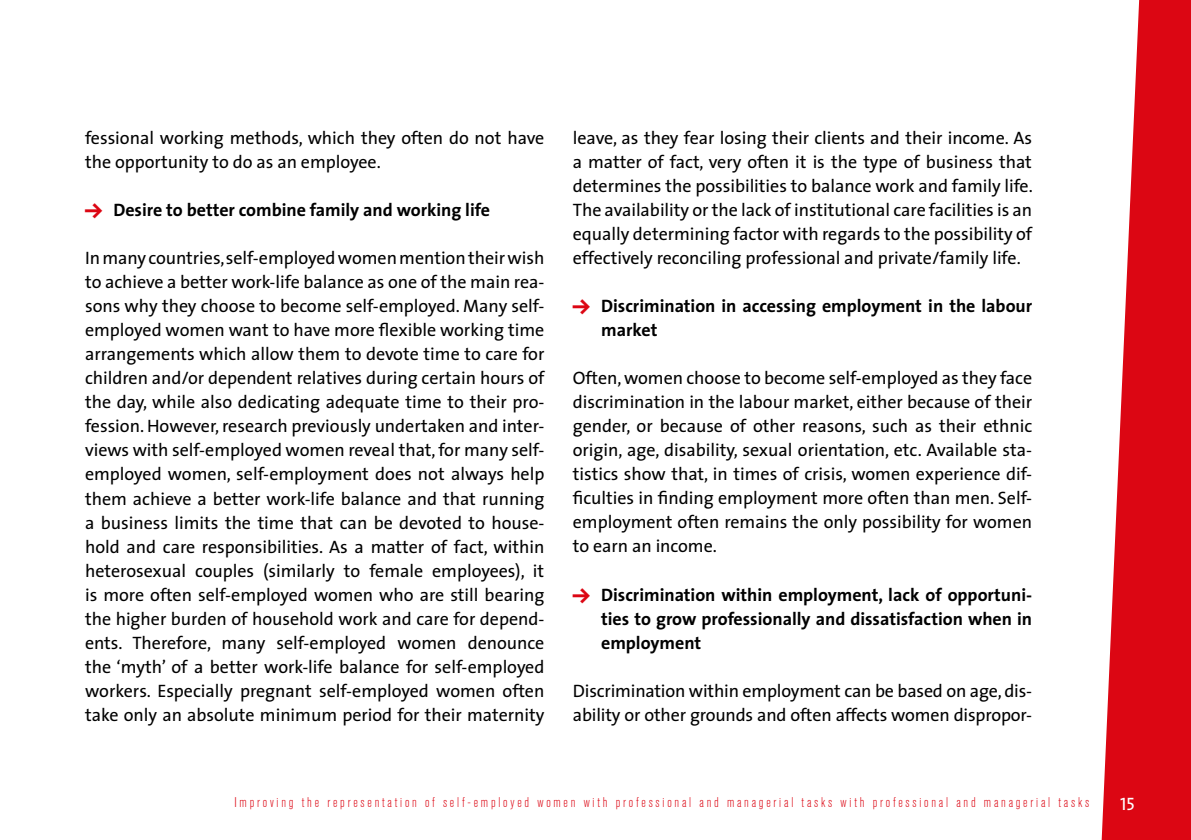
<style>
.page{position:relative;width:1191px;height:840px;background:#fff}
.page>*{position:absolute;margin:0;border:0;box-sizing:border-box;transform-origin:0 0}
.t1{font:18px/24px "The Sans";color:#000;text-align:justify}
.t2{font:700 18px/24px "The Sans";color:#000}
.t3{font:18px "The Sans Caps";color:#fff}
.t4{font:300 condensed 14px "Akzidenz Grotesk BQ";letter-spacing:.2em;color:#dc0613}
.s1{font-family:"The Sans Black Expert";font-weight:400;color:#dc0613}
</style>
<div class="page">
<svg style="left:1101px;top:0;width:90px;height:839px;fill:#dc0613"></svg>
<p class="t1" style="left:85px;top:126px;width:461px">fessional working methods, which they often do not have the opportunity to do as an employee.</p>
<p class="t2" style="left:85px;top:198px;width:406px"><span class="s1">Y</span> Desire to better combine family and working life</p>
<p class="t1" style="left:85px;top:246px;width:461px">In many countries, self-employed women mention their wish to achieve a better work-life balance as one of the main rea&shy;sons why they choose to become self-employed. Many self&shy;employed women want to have more flexible working time arrangements which allow them to devote time to care for children and/or dependent relatives during certain hours of the day, while also dedicating adequate time to their pro&shy;fession. However, research previously undertaken and inter&shy;views with self-employed women reveal that, for many self&shy;employed women, self-employment does not always help them achieve a better work-life balance and that running a business limits the time that can be devoted to house&shy;hold and care responsibilities. As a matter of fact, within heterosexual couples (similarly to female employees), it is more often self-employed women who are still bearing the higher burden of household work and care for depend&shy;ents. Therefore, many self-employed women denounce the ‘myth’ of a better work-life balance for self-employed workers. Especially pregnant self-employed women often take only an absolute minimum period for their maternity</p>
<p class="t1" style="left:573px;top:126px;width:461px">leave, as they fear losing their clients and their income. As a matter of fact, very often it is the type of business that determines the possibilities to balance work and family life.<br>The availability or the lack of institutional care facilities is an equally determining factor with regards to the possibility of effectively reconciling professional and private/family life.</p>
<p class="t2" style="left:601px;top:294px;width:432px;text-indent:-28px"><span class="s1">Y</span> Discrimination in accessing employment in the labour market</p>
<p class="t1" style="left:573px;top:366px;width:461px">Often, women choose to become self-employed as they face discrimination in the labour market, either because of their gender, or because of other reasons, such as their ethnic origin, age, disability, sexual orientation, etc. Available sta&shy;tistics show that, in times of crisis, women experience dif&shy;ficulties in finding employment more often than men. Self&shy;employment often remains the only possibility for women to earn an income.</p>
<p class="t2" style="left:601px;top:582px;width:432px;text-align:justify;text-indent:-28px"><span class="s1">Y</span> Discrimination within employment, lack of opportuni&shy;ties to grow professionally and dissatisfaction when in employment</p>
<p class="t1" style="left:573px;top:678px;width:461px">Discrimination within employment can be based on age, dis&shy;ability or other grounds and often affects women dispropor-</p>
<p class="t4" style="left:234px;top:793px;width:856px">Improving the representation of self-employed women with professional and managerial tasks with professional and managerial tasks</p>
<p class="t3" style="left:1120px;top:791px;width:16px">15</p>
</div>
